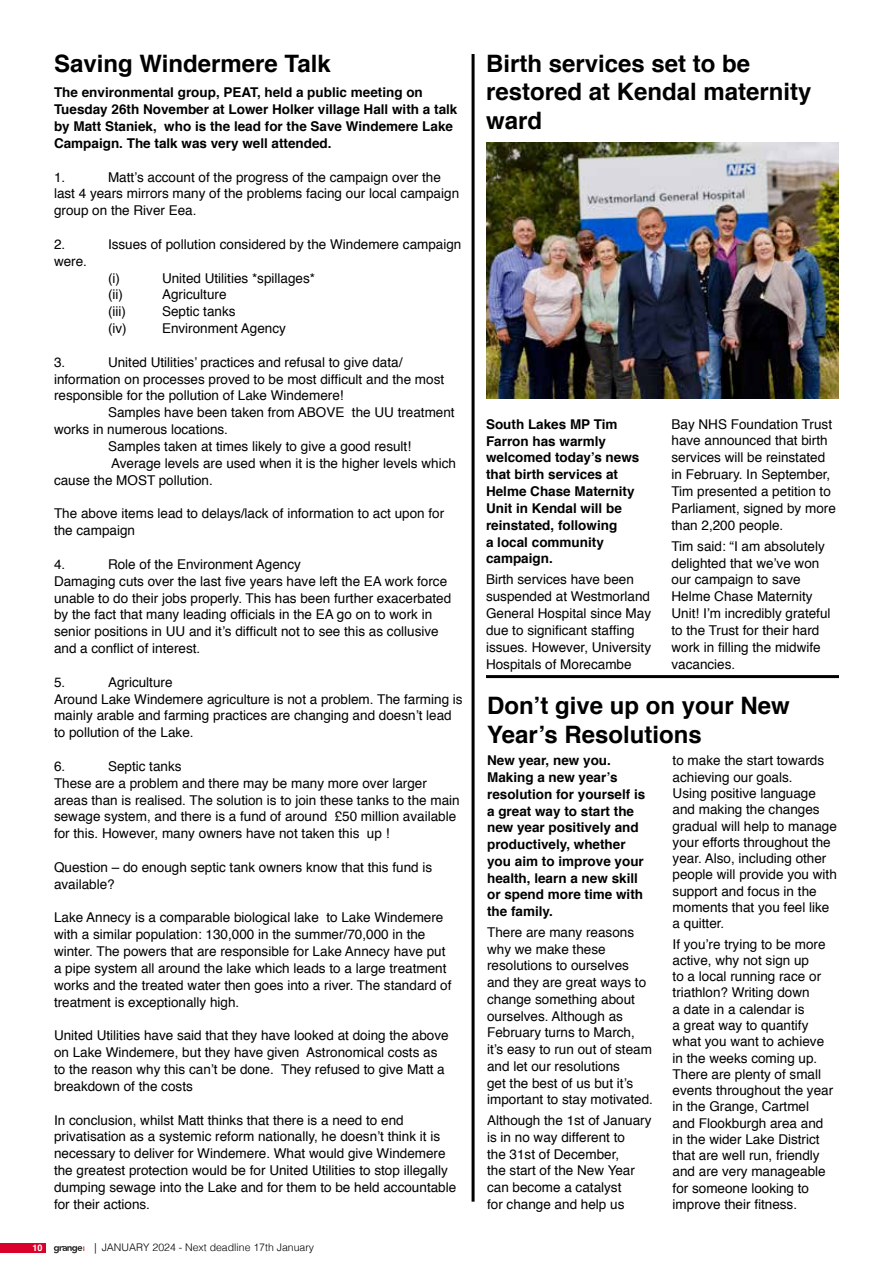
<style>
.page{position:relative;width:893px;height:1263px;background:#fff}
.page>*{position:absolute;margin:0;border:0;box-sizing:border-box;transform-origin:0 0}
.t1{font:700 24px/28.8px "Helvetica";color:#000}
.t2{font:13.5px/16.8px "Helvetica";color:#000}
.t3{font:700 13.5px/16.8px "Helvetica";color:#000}
.t4{font:300 10.5px "Helvetica";color:#000}
.t5{font:700 9px "Helvetica";color:#fff}
.s1{font-family:"Minion Pro";font-weight:400}
</style>
<div class="page">
<div style="left:0;top:1244px;width:46px;height:9px;background:#da002c"></div>
<svg style="left:54px;top:1246px;width:31px;height:7px"></svg>
<hr style="left:472px;top:54px;width:3px;height:1148px;background:#000">
<hr style="left:486px;top:675px;width:353px;height:3px;background:#000">
<img style="left:486px;top:142px;width:353px;height:257px">
<h1 class="t1" style="left:54px;top:49px;width:278px">Saving Windermere Talk</h1>
<p class="t3" style="left:54px;top:84px;width:405px">The environmental group, PEAT, held a public meeting on Tuesday 26th November at Lower Holker village Hall with a talk by Matt Staniek, who is the lead for the Save Windemere Lake Campaign. The talk was very well attended.</p>
<p class="t2" style="left:54px;top:169px;width:13px">1.</p>
<p class="t2" style="left:54px;top:169px;width:407px;text-indent:54px">Matt’s account of the progress of the campaign over the last 4 years mirrors many of the problems facing our local campaign group on the River Eea.</p>
<p class="t2" style="left:54px;top:236px;width:13px">2.</p>
<p class="t2" style="left:108px;top:236px;width:355px">Issues of pollution considered by the Windemere campaign</p>
<p class="t2" style="left:54px;top:253px;width:35px">were.</p>
<p class="t2" style="left:108px;top:270px;width:13px">(i)</p>
<p class="t2" style="left:162px;top:270px;width:155px">United Utilities *spillages*</p>
<p class="t2" style="left:108px;top:287px;width:16px">(ii)</p>
<p class="t2" style="left:162px;top:287px;width:66px">Agriculture</p>
<p class="t2" style="left:108px;top:303px;width:19px">(iii)</p>
<p class="t2" style="left:162px;top:303px;width:75px">Septic tanks</p>
<p class="t2" style="left:108px;top:320px;width:20px">(iv)</p>
<p class="t2" style="left:162px;top:320px;width:125px">Environment Agency</p>
<p class="t2" style="left:54px;top:354px;width:13px">3.</p>
<p class="t2" style="left:108px;top:354px;width:296px">United Utilities’ practices and refusal to give data/</p>
<p class="t2" style="left:54px;top:371px;width:392px">information on processes proved to be most difficult and the most</p>
<p class="t2" style="left:54px;top:388px;width:291px">responsible for the pollution of Lake Windemere!</p>
<p class="t2" style="left:108px;top:405px;width:348px">Samples have been taken from ABOVE the UU treatment</p>
<p class="t2" style="left:54px;top:421px;width:176px">works in numerous locations.</p>
<p class="t2" style="left:108px;top:438px;width:305px">Samples taken at times likely to give a good result!</p>
<p class="t2" style="left:111px;top:455px;width:346px">Average levels are used when it is the higher levels which</p>
<p class="t2" style="left:54px;top:472px;width:160px">cause the MOST pollution.</p>
<p class="t2" style="left:54px;top:506px;width:392px">The above items lead to delays/lack of information to act upon for the campaign</p>
<p class="t2" style="left:54px;top:556px;width:13px">4.</p>
<p class="t2" style="left:54px;top:556px;width:399px;text-indent:54px">Role of the Environment Agency<br>Damaging cuts over the last five years have left the EA work force unable to do their jobs properly. This has been further exacerbated by the fact that many leading officials in the EA go on to work in senior positions in UU and it’s difficult not to see this as collusive and a conflict of interest.</p>
<p class="t2" style="left:54px;top:674px;width:13px">5.</p>
<p class="t2" style="left:54px;top:674px;width:410px;text-indent:54px">Agriculture<br>Around Lake Windemere agriculture is not a problem. The farming is mainly arable and farming practices are changing and doesn’t lead to pollution of the Lake.</p>
<p class="t2" style="left:54px;top:758px;width:13px">6.</p>
<p class="t2" style="left:54px;top:758px;width:407px;text-indent:54px">Septic tanks<br>These are a problem and there may be many more over larger areas than is realised. The solution is to join these tanks to the main sewage system, and there is a fund of around £50 million available for this. However, many owners have not taken this up !</p>
<p class="t2" style="left:54px;top:859px;width:380px">Question – do enough septic tank owners know that this fund is available?</p>
<p class="t2" style="left:54px;top:910px;width:399px">Lake Annecy is a comparable biological lake to Lake Windemere with a similar population: 130,000 in the summer/70,000 in the winter. The powers that are responsible for Lake Annecy have put a pipe system all around the lake which leads to a large treatment works and the treated water then goes into a river. The standard of treatment is exceptionally high.</p>
<p class="t2" style="left:54px;top:1027px;width:396px">United Utilities have said that they have looked at doing the above on Lake Windemere, but they have given Astronomical costs as to the reason why this can’t be done. They refused to give Matt a breakdown of the costs</p>
<p class="t2" style="left:54px;top:1112px;width:404px">In conclusion, whilst Matt thinks that there is a need to end privatisation as a systemic reform nationally, he doesn’t think it is necessary to deliver for Windemere. What would give Windemere the greatest protection would be for United Utilities to stop illegally dumping sewage into the Lake and for them to be held accountable for their actions.</p>
<p class="t5" style="left:32px;top:1241px;width:12px">10</p>
<p class="t4" style="left:94px;top:1239px;width:221px"><span class="s1">|</span> JANUARY 2024 - Next deadline 17th January</p>
<h1 class="t1" style="left:486px;top:49px;width:327px">Birth services set to be restored at Kendal maternity ward</h1>
<p class="t3" style="left:486px;top:416px;width:155px">South Lakes MP Tim<br>Farron has warmly welcomed today’s news that birth services at<br>Helme Chase Maternity<br>Unit in Kendal will be reinstated, following<br>a local community campaign.</p>
<p class="t2" style="left:486px;top:572px;width:167px">Birth services have been suspended at Westmorland<br>General Hospital since May due to significant staffing issues. However, University<br>Hospitals of Morecambe</p>
<p class="t2" style="left:671px;top:416px;width:166px">Bay NHS Foundation Trust have announced that birth services will be reinstated in February. In September,<br>Tim presented a petition to<br>Parliament, signed by more than 2,200 people.</p>
<p class="t2" style="left:671px;top:538px;width:161px">Tim said: “I am absolutely delighted that we’ve won our campaign to save<br>Helme Chase Maternity<br>Unit! I’m incredibly grateful to the Trust for their hard work in filling the midwife vacancies.</p>
<h1 class="t1" style="left:487px;top:691px;width:304px">Don’t give up on your New<br>Year’s Resolutions</h1>
<p class="t3" style="left:487px;top:752px;width:160px">New year, new you.<br>Making a new year’s resolution for yourself is a great way to start the new year positively and productively, whether you aim to improve your health, learn a new skill or spend more time with the family.</p>
<p class="t2" style="left:487px;top:924px;width:167px">There are many reasons why we make these resolutions to ourselves and they are great ways to change something about ourselves. Although as<br>February turns to March, it’s easy to run out of steam and let our resolutions<br>get the best of us but it’s important to stay motivated.</p>
<p class="t2" style="left:487px;top:1112px;width:166px">Although the 1st of January is in no way different to<br>the 31st of December,<br>the start of the New Year can become a catalyst<br>for change and help us</p>
<p class="t2" style="left:673px;top:753px;width:166px;line-height:16.2px">to make the start towards achieving our goals.<br>Using positive language and making the changes gradual will help to manage your efforts throughout the year. Also, including other people will provide you with support and focus in the moments that you feel like a quitter.</p>
<p class="t2" style="left:673px;top:936px;width:162px;line-height:16.2px">If you’re trying to be more active, why not sign up<br>to a local running race or triathlon? Writing down<br>a date in a calendar is<br>a great way to quantify what you want to achieve in the weeks coming up.<br>There are plenty of small events throughout the year in the Grange, Cartmel and Flookburgh area and in the wider Lake District that are well run, friendly and are very manageable for someone looking to improve their fitness.</p>
</div>
